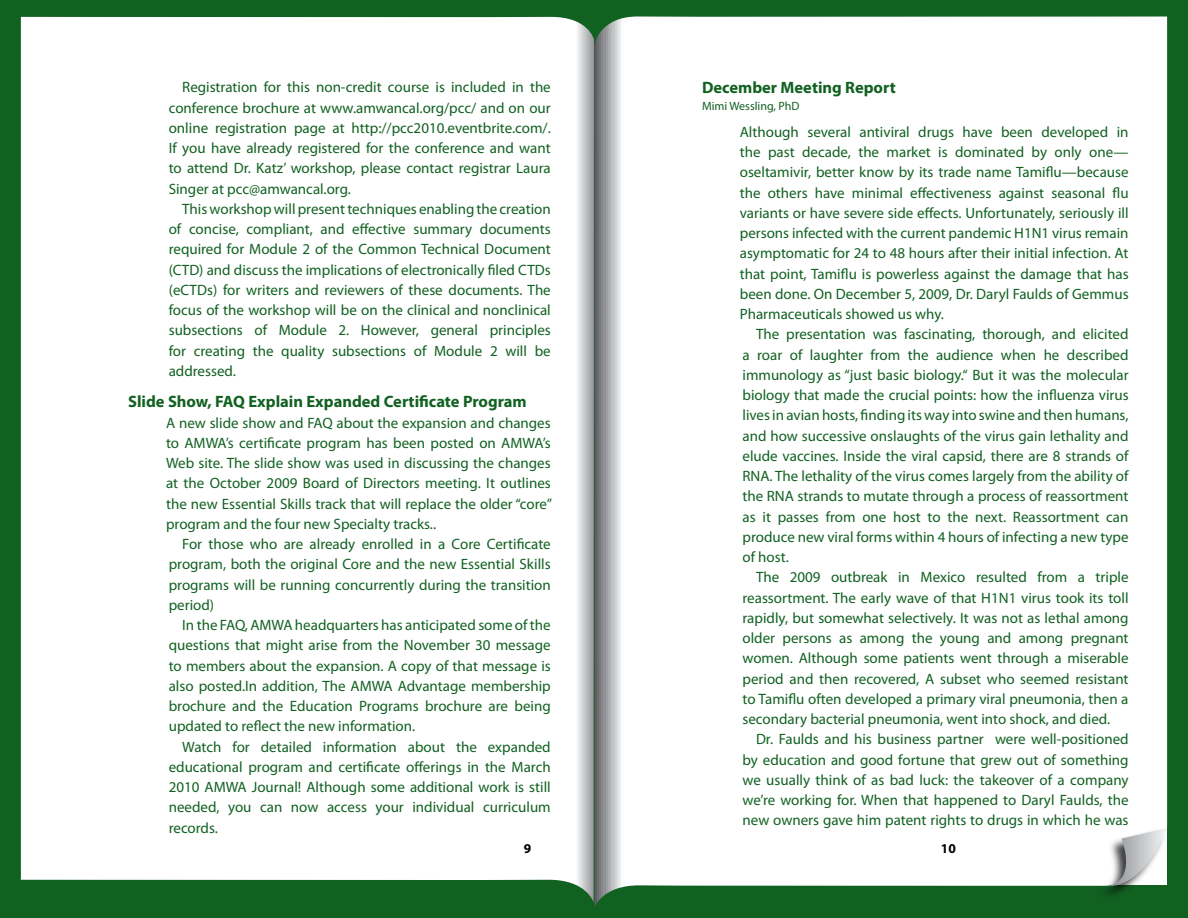
<style>
.page{position:relative;width:1188px;height:918px;background:#fff}
.page>*{position:absolute;margin:0;border:0;box-sizing:border-box;transform-origin:0 0}
.t1{font:700 16.5px "Myriad Pro";color:#116121}
.t2{font:15px/20.2px "Myriad Pro";color:#116121;text-align:justify}
.t3{font:700 13.5px "Myriad Pro";color:#000}
.t4{font:12px "Myriad Pro";color:#116121}
</style>
<div class="page">
<div style="left:0;top:0;width:594px;height:918px;background:#116121"></div>
<div style="left:19px;top:16px;width:575px;height:886px;background:#fff"></div>
<div style="left:594px;top:0;width:594px;height:918px;background:#116121"></div>
<svg style="left:594px;top:16px;width:573px;height:891px;background:#f4f6f5"></svg>
<div style="left:1095px;top:827px;width:73px;height:74px;background:#000;opacity:.75"></div>
<svg style="left:1108px;top:828px;width:59px;height:58px;background:#d1d3d3"></svg>
<svg style="left:524px;top:844px;width:7px;height:9px"></svg>
<p class="t2" style="left:169px;top:77px;width:384px;text-indent:14px">Registration for this non-credit course is included in the conference brochure at www.amwancal.org/pcc/ and on our online registration page at http://pcc2010.eventbrite.com/.<br>If you have already registered for the conference and want to attend Dr. Katz’ workshop, please contact registrar Laura Singer at pcc@amwancal.org.</p>
<p class="t2" style="left:169px;top:198px;width:384px;text-indent:14px">This workshop will present techniques enabling the creation of concise, compliant, and effective summary documents required for Module 2 of the Common Technical Document (CTD) and discuss the implications of electronically filed CTDs (eCTDs) for writers and reviewers of these documents. The focus of the workshop will be on the clinical and nonclinical subsections of Module 2. However, general principles for creating the quality subsections of Module 2 will be addressed.</p>
<p class="t1" style="left:128px;top:391px;width:400px">Slide Show, FAQ Explain Expanded Certificate Program</p>
<p class="t2" style="left:166px;top:412px;width:388px">A new slide show and FAQ about the expansion and changes to AMWA’s certificate program has been posted on AMWA’s Web site. The slide show was used in discussing the changes at the October 2009 Board of Directors meeting. It outlines the new Essential Skills track that will replace the older “core” program and the four new Specialty tracks..</p>
<p class="t2" style="left:169px;top:534px;width:384px;text-indent:14px">For those who are already enrolled in a Core Certificate program, both the original Core and the new Essential Skills programs will be running concurrently during the transition period)</p>
<p class="t2" style="left:169px;top:615px;width:384px;text-indent:14px">In the FAQ, AMWA headquarters has anticipated some of the questions that might arise from the November 30 message to members about the expansion. A copy of that message is also posted.In addition, The AMWA Advantage membership brochure and the Education Programs brochure are being updated to reflect the new information.</p>
<p class="t2" style="left:169px;top:736px;width:384px;text-indent:14px">Watch for detailed information about the expanded educational program and certificate offerings in the March 2010 AMWA Journal! Although some additional work is still needed, you can now access your individual curriculum records.</p>
<p class="t1" style="left:702px;top:77px;width:195px">December Meeting Report</p>
<p class="t4" style="left:702px;top:99px;width:99px">Mimi Wessling, PhD</p>
<p class="t2" style="left:740px;top:122px;width:390px">Although several antiviral drugs have been developed in the past decade, the market is dominated by only one— oseltamivir, better know by its trade name Tamiflu—because the others have minimal effectiveness against seasonal flu variants or have severe side effects. Unfortunately, seriously ill persons infected with the current pandemic H1N1 virus remain asymptomatic for 24 to 48 hours after their initial infection. At that point, Tamiflu is powerless against the damage that has been done. On December 5, 2009, Dr. Daryl Faulds of Gemmus Pharmaceuticals showed us why.</p>
<p class="t2" style="left:742px;top:324px;width:388px;text-indent:14px">The presentation was fascinating, thorough, and elicited a roar of laughter from the audience when he described immunology as “just basic biology.“ But it was the molecular biology that made the crucial points: how the influenza virus lives in avian hosts, finding its way into swine and then humans, and how successive onslaughts of the virus gain lethality and elude vaccines. Inside the viral capsid, there are 8 strands of RNA. The lethality of the virus comes largely from the ability of the RNA strands to mutate through a process of reassortment as it passes from one host to the next. Reassortment can produce new viral forms within 4 hours of infecting a new type of host.</p>
<p class="t2" style="left:742px;top:567px;width:388px;text-indent:14px">The 2009 outbreak in Mexico resulted from a triple reassortment. The early wave of that H1N1 virus took its toll rapidly, but somewhat selectively. It was not as lethal among older persons as among the young and among pregnant women. Although some patients went through a miserable period and then recovered, A subset who seemed resistant to Tamiflu often developed a primary viral pneumonia, then a secondary bacterial pneumonia, went into shock, and died.</p>
<p class="t2" style="left:742px;top:729px;width:388px;text-indent:14px">Dr. Faulds and his business partner were well-positioned by education and good fortune that grew out of something we usually think of as bad luck: the takeover of a company we’re working for. When that happened to Daryl Faulds, the new owners gave him patent rights to drugs in which he was</p>
<p class="t3" style="left:941px;top:839px;width:16px">10</p>
</div>
